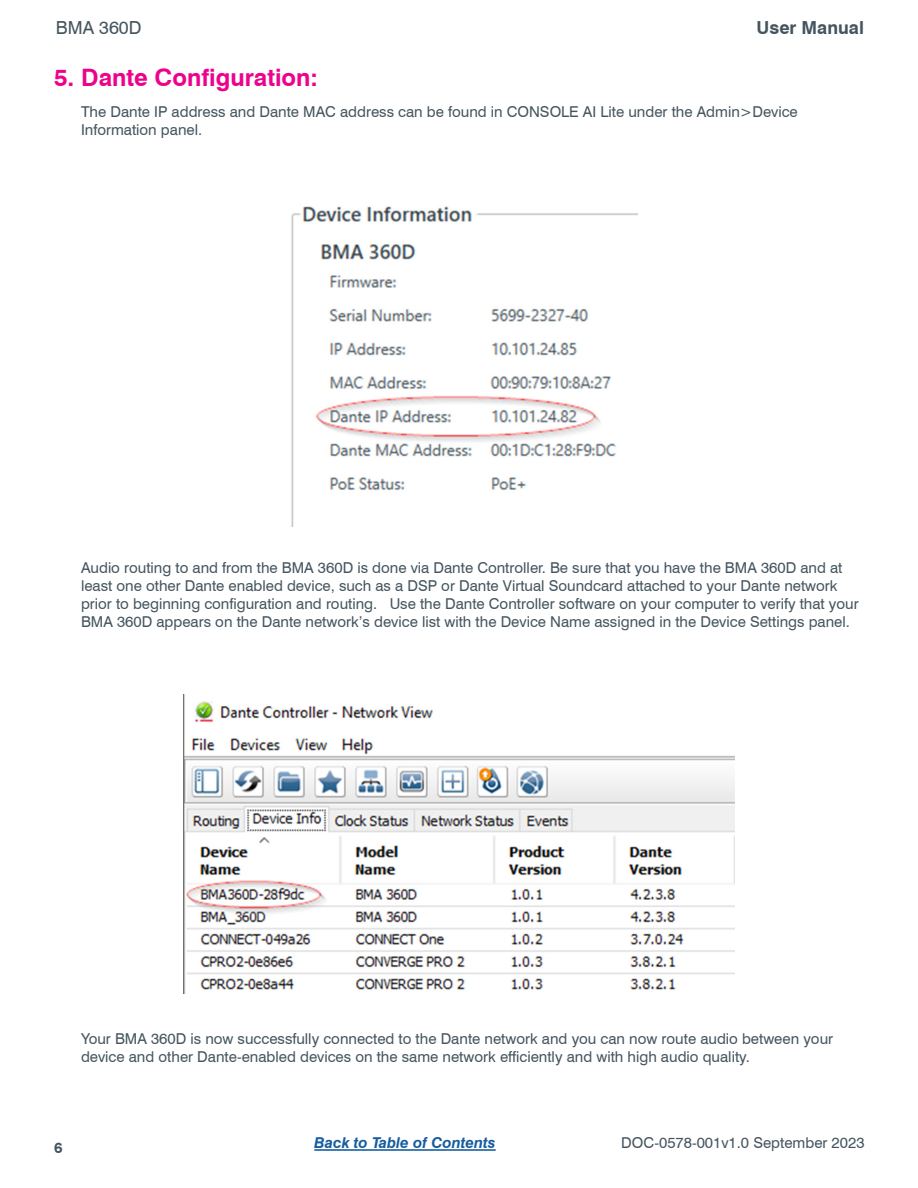
<style>
.page{position:relative;width:918px;height:1188px;background:#fff}
.page>*{position:absolute;margin:0;border:0;box-sizing:border-box;transform-origin:0 0}
.Parag_SectHead_Lvl_1{font:700 24px "Swiss 721 BT";color:#ed028c}
.t1{font:700 18px "Swiss 721 BT";color:#45555f}
.t2{font:18px "Swiss 721 BT";color:#45555f}
.Parag_Body_List_Lvl{font:15px/18px "Swiss 721 BT";color:#45555f}
.t3{font:italic 700 15px "Swiss 721 BT";color:#175d9e}
.t4{font:700 15px "Swiss 721 BT";color:#45555f}
</style>
<div class="page">
<hr style="left:314px;top:1149px;width:182px;height:2px;background:#175d9e">
<img style="left:291px;top:206px;width:346px;height:321px">
<img style="left:183px;top:695px;width:552px;height:299px">
<p class="t2" style="left:56px;top:17px;width:87px">BMA 360D</p>
<p class="t1" style="left:757px;top:17px;width:109px">User Manual</p>
<p class="Parag_SectHead_Lvl_1" style="left:54px;top:63px;width:265px">5. Dante Configuration:</p>
<p class="Parag_Body_List_Lvl" style="left:81px;top:103px;width:718px">The Dante IP address and Dante MAC address can be found in CONSOLE AI Lite under the Admin&gt;Device<br>Information panel.</p>
<p class="Parag_Body_List_Lvl" style="left:81px;top:559px;width:779px">Audio routing to and from the BMA 360D is done via Dante Controller. Be sure that you have the BMA 360D and at least one other Dante enabled device, such as a DSP or Dante Virtual Soundcard attached to your Dante network prior to beginning configuration and routing. Use the Dante Controller software on your computer to verify that your BMA 360D appears on the Dante network’s device list with the Device Name assigned in the Device Settings panel.</p>
<p class="Parag_Body_List_Lvl" style="left:81px;top:1029px;width:754px">Your BMA 360D is now successfully connected to the Dante network and you can now route audio between your device and other Dante-enabled devices on the same network efficiently and with high audio quality.</p>
<p class="t4" style="left:54px;top:1139px;width:10px">6</p>
<p class="Parag_Body_List_Lvl" style="left:621px;top:1134px;width:245px">DOC-0578-001v1.0 September 2023</p>
<p class="t3" style="left:314px;top:1134px;width:183px">Back to Table of Contents</p>
</div>
